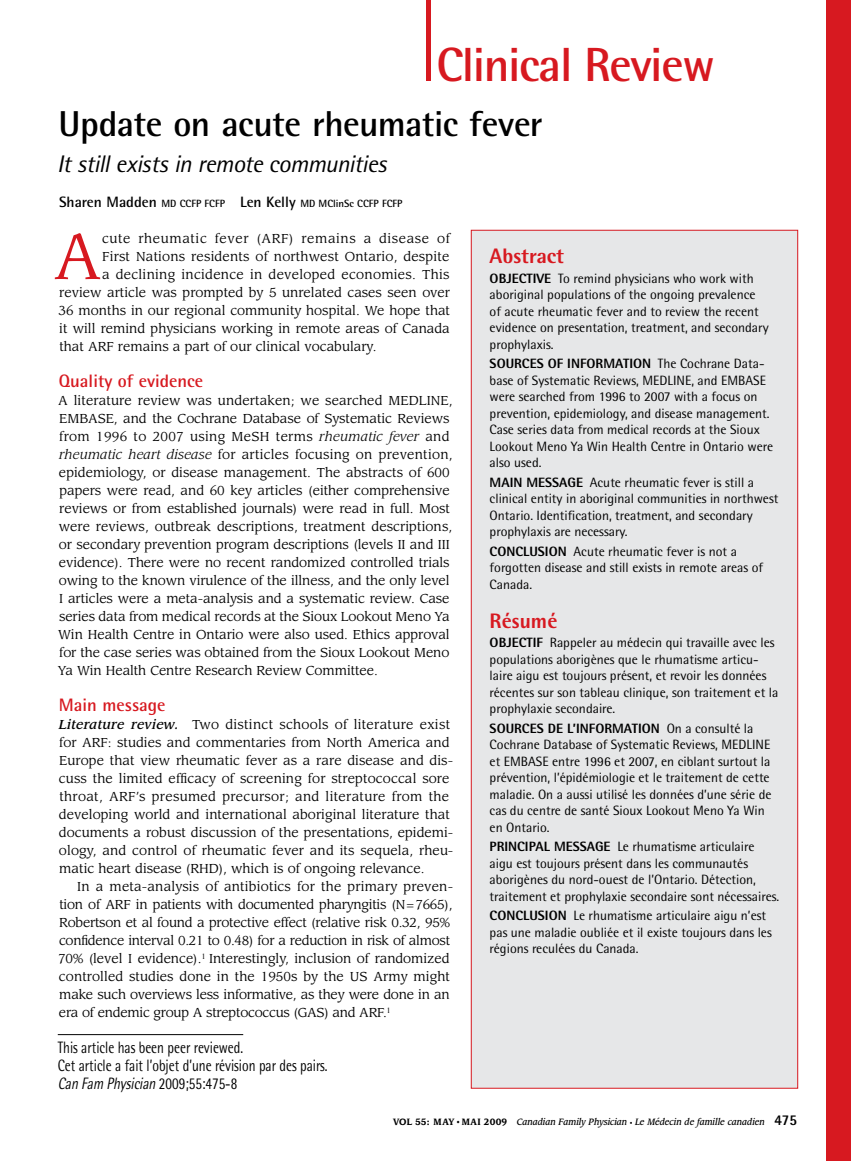
<style>
.page{position:relative;width:851px;height:1161px;background:#fff}
.page>*{position:absolute;margin:0;border:0;box-sizing:border-box;transform-origin:0 0}
.t1{font:63.6px "Leawood Std";color:#d71920}
.t2{font:700 48px "Rotis Semi Sans Std";letter-spacing:-.03em;color:#d71920}
.t3{font:700 36px "Rotis Semi Sans Std";letter-spacing:-.015em;color:#000}
.t4{font:italic 24px "Rotis Semi Sans Std";letter-spacing:-.025em;color:#000}
.t5{font:800 21px "Rotis Semi Sans Std";color:#d71920}
.t6{font:700 18px "Rotis Semi Sans Std";color:#d71920}
.t7{font:16.5px/18px "Rotis Semi Sans Std";color:#000;scale:.8 1}
.t8{font:13.5px/16.5px "Rotis Semi Sans Std";color:#000}
.t9{font:12.75px/18px "Leawood Std";color:#000}
.t10{font:12.75px/18px "Leawood Std";letter-spacing:-.02em;color:#000}
.t11{font:12.75px "Leawood Std";letter-spacing:.02em;color:#000}
.t12{font:12.75px "Leawood Std";letter-spacing:.05em;color:#000}
.t13{font:700 10.5px "Rotis Semi Sans Std";color:#000}
.t14{font:italic 500 9px "Leawood Std";color:#000;scale:.9 1}
.s1{font-size:15px}
.s2{font-weight:800}
.s3{font-style:italic}
.s4{font-weight:500;font-style:italic}
.s5{font-weight:700;font-style:normal}
.s6{font-family:"Times";font-weight:400;font-style:normal}
.s7{font-style:normal;font-size:6px}
.s8{font-family:"Rotis Semi Sans Std";font-weight:800;font-style:normal;font-size:15px}
</style>
<div class="page">
<div style="left:826px;top:0;width:24px;height:1161px;background:#d71920"></div>
<div style="left:426px;top:0;width:5px;height:81px;background:#d71920"></div>
<div style="left:471px;top:230px;width:326px;height:858px;background:#e6e7e8"></div>
<hr style="left:58px;top:1034px;width:185px;height:1px;background:#000">
<h2 class="t2" style="left:436px;top:35px;width:280px">Clinical Review</h2>
<h3 class="t3" style="left:58px;top:102px;width:485px">Update on acute rheumatic fever</h3>
<h3 class="t4" style="left:57px;top:149px;width:331px">It still exists in remote communities</h3>
<p class="t13" style="left:59px;top:197px;width:345px"><span class="s1">Sharen Madden</span> MD CCFP FCFP <span class="s1">Len Kelly</span> MD MClinSc CCFP FCFP</p>
<h1 class="t1" style="left:53px;top:218px;width:50px">A</h1>
<p class="t12" style="left:102px;top:231px;width:349px">cute rheumatic fever (ARF) remains a disease of</p>
<h3 class="t5" style="left:489px;top:243px;width:76px">Abstract</h3>
<p class="t8" style="left:489px;top:270px;width:280px"><span class="s2">OBJECTIVE</span> To remind physicians who work with aboriginal populations of the ongoing prevalence of acute rheumatic fever and to review the recent evidence on presentation, treatment, and secondary prophylaxis.</p>
<p class="t8" style="left:489px;top:355px;width:285px"><span class="s2">SOURCES OF INFORMATION</span> The Cochrane Data&shy;base of Systematic Reviews, MEDLINE, and EMBASE were searched from 1996 to 2007 with a focus on prevention, epidemiology, and disease management.<br>Case series data from medical records at the Sioux Lookout Meno Ya Win Health Centre in Ontario were also used.</p>
<p class="t8" style="left:489px;top:474px;width:290px"><span class="s2">MAIN MESSAGE</span> Acute rheumatic fever is still a clinical entity in aboriginal communities in northwest Ontario. Identification, treatment, and secondary prophylaxis are necessary.</p>
<p class="t8" style="left:489px;top:543px;width:275px"><span class="s2">CONCLUSION</span> Acute rheumatic fever is not a forgotten disease and still exists in remote areas of<br>Canada.</p>
<h3 class="t5" style="left:489px;top:607px;width:69px">Résumé</h3>
<p class="t8" style="left:489px;top:634px;width:290px"><span class="s2">OBJECTIF</span> Rappeler au médecin qui travaille avec les populations aborigènes que le rhumatisme articu&shy;laire aigu est toujours présent, et revoir les données récentes sur son tableau clinique, son traitement et la prophylaxie secondaire.</p>
<p class="t8" style="left:489px;top:720px;width:283px"><span class="s2">SOURCES DE L’INFORMATION</span> On a consulté la Cochrane Database of Systematic Reviews, MEDLINE et EMBASE entre 1996 et 2007, en ciblant surtout la prévention, l’épidémiologie et le traitement de cette maladie. On a aussi utilisé les données d’une série de cas du centre de santé Sioux Lookout Meno Ya Win en Ontario.</p>
<p class="t8" style="left:489px;top:838px;width:291px"><span class="s2">PRINCIPAL MESSAGE</span> Le rhumatisme articulaire aigu est toujours présent dans les communautés aborigènes du nord-ouest de l’Ontario. Détection, traitement et prophylaxie secondaire sont nécessaires.</p>
<p class="t8" style="left:489px;top:907px;width:283px"><span class="s2">CONCLUSION</span> Le rhumatisme articulaire aigu n’est pas une maladie oubliée et il existe toujours dans les régions reculées du Canada.</p>
<p class="t9" style="left:102px;top:248px;width:348px">First Nations residents of northwest Ontario, despite</p>
<p class="t11" style="left:102px;top:267px;width:349px">a declining incidence in developed economies. This</p>
<p class="t9" style="left:59px;top:284px;width:392px">review article was prompted by 5 unrelated cases seen over</p>
<p class="t9" style="left:59px;top:302px;width:393px">36 months in our regional community hospital. We hope that</p>
<p class="t9" style="left:59px;top:320px;width:392px">it will remind physicians working in remote areas of Canada</p>
<p class="t9" style="left:59px;top:338px;width:319px">that ARF remains a part of our clinical vocabulary.</p>
<h3 class="t6" style="left:59px;top:370px;width:146px">Quality of evidence</h3>
<p class="t9" style="left:58px;top:392px;width:396px">A literature review was undertaken; we searched MEDLINE, EMBASE, and the Cochrane Database of Systematic Reviews from 1996 to 2007 using MeSH terms <span class="s3">rheumatic fever</span> and <span class="s3">rheumatic heart disease</span> for articles focusing on prevention, epidemiology, or disease management. The abstracts of 600 papers were read, and 60 key articles (either comprehensive reviews or from established journals) were read in full. Most were reviews, outbreak descriptions, treatment descriptions, or secondary prevention program descriptions (levels II and III evidence). There were no recent randomized controlled trials owing to the known virulence of the illness, and the only level I articles were a meta-analysis and a systematic review. Case series data from medical records at the Sioux Lookout Meno Ya Win Health Centre in Ontario were also used. Ethics approval for the case series was obtained from the Sioux Lookout Meno Ya Win Health Centre Research Review Committee.</p>
<h3 class="t6" style="left:59px;top:694px;width:108px">Main message</h3>
<p class="t9" style="left:59px;top:716px;width:396px"><span class="s4">Literature review.</span> Two distinct schools of literature exist for ARF: studies and commentaries from North America and Europe that view rheumatic fever as a rare disease and dis&shy;cuss the limited efficacy of screening for streptococcal sore throat, ARF’s presumed precursor; and literature from the developing world and international aboriginal literature that documents a robust discussion of the presentations, epidemi&shy;ology, and control of rheumatic fever and its sequela, rheu&shy;matic heart disease (RHD), which is of ongoing relevance.</p>
<p class="t10" style="left:58px;top:878px;width:397px;text-indent:19px">In a meta-analysis of antibiotics for the primary preven&shy;tion of ARF in patients with documented pharyngitis (N=7665), Robertson et al found a protective effect (relative risk 0.32, 95% confidence interval 0.21 to 0.48) for a reduction in risk of almost 70% (level I evidence).<sup>1</sup> Interestingly, inclusion of randomized controlled studies done in the 1950s by the US Army might make such overviews less informative, as they were done in an era of endemic group A streptococcus (GAS) and ARF.<sup>1</sup></p>
<p class="t7" style="left:58px;top:1038px;width:339px">This article has been peer reviewed.<br>Cet article a fait l’objet d’une révision par des pairs.<br><span class="s3">Can Fam Physician</span> 2009;55:475-8</p>
<p class="t14" style="left:393px;top:1116px;width:450px"><span class="s5">VOL 55: MAY</span> <span class="s6">•</span> <span class="s5">MAI 2009</span> Canadian Family Physician <span class="s7">•</span> Le Médecin de famille canadien <span class="s8">475</span></p>
</div>
